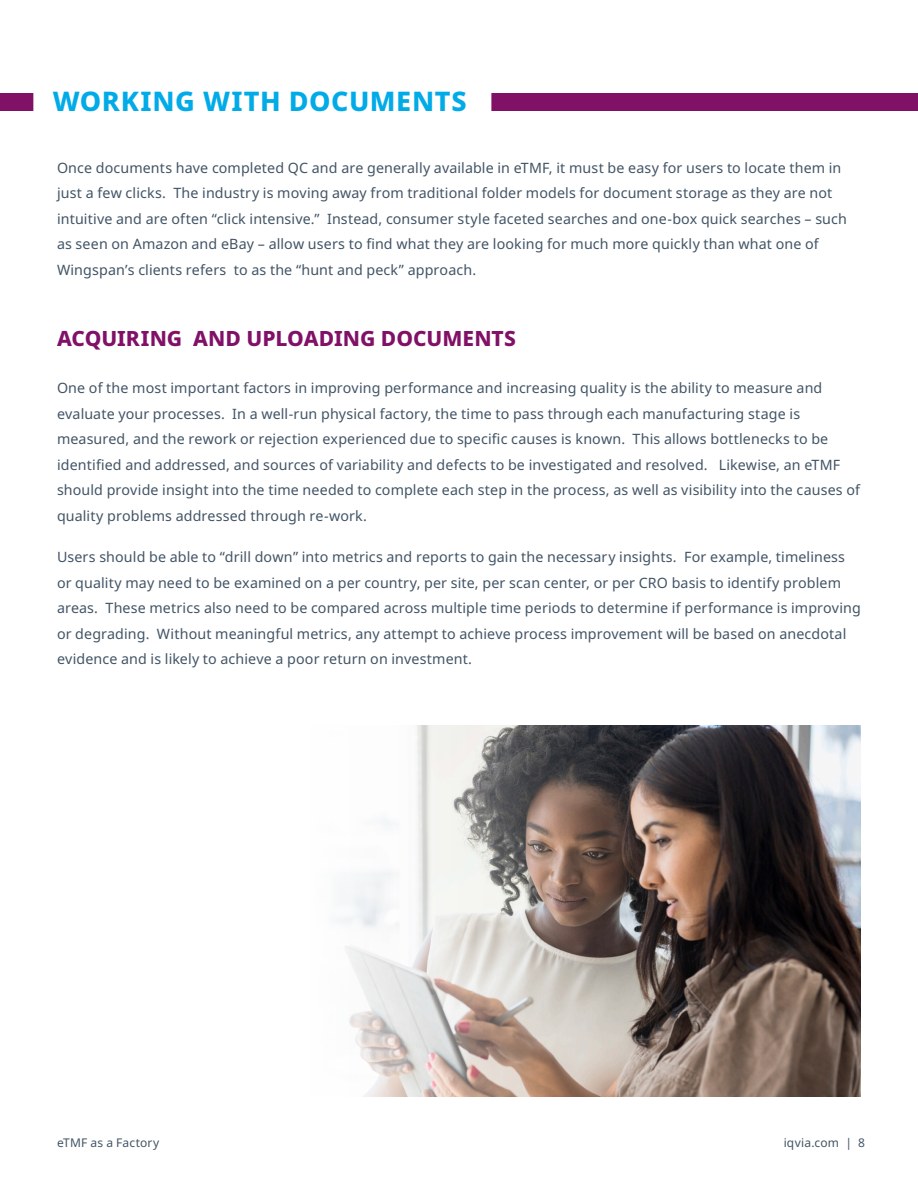
<style>
.page{position:relative;width:918px;height:1188px;background:#fff}
.page>*{position:absolute;margin:0;border:0;box-sizing:border-box;transform-origin:0 0}
.t1{font:800 27px "Noto Sans";letter-spacing:.02em;color:#00abe7}
.t2{font:800 21px "Noto Sans";color:#811067}
.t3{font:14.25px/25.5px "Noto Sans";letter-spacing:.01em;color:#425465}
.t4{font:12px "Noto Sans";letter-spacing:.015em;color:#425465}
</style>
<div class="page">
<div style="left:491px;top:93px;width:427px;height:18px;background:#811067"></div>
<div style="left:0;top:93px;width:33px;height:18px;background:#811067"></div>
<img style="left:336px;top:725px;width:525px;height:372px">
<h1 class="t1" style="left:53px;top:82px;width:416px">WORKING WITH DOCUMENTS</h1>
<p class="t3" style="left:57px;top:155px;width:792px">Once documents have completed QC and are generally available in eTMF, it must be easy for users to locate them in just a few clicks. The industry is moving away from traditional folder models for document storage as they are not intuitive and are often “click intensive.” Instead, consumer style faceted searches and one-box quick searches – such as seen on Amazon and eBay – allow users to find what they are looking for much more quickly than what one of Wingspan’s clients refers to as the “hunt and peck” approach.</p>
<h2 class="t2" style="left:57px;top:323px;width:461px">ACQUIRING AND UPLOADING DOCUMENTS</h2>
<p class="t3" style="left:57px;top:376px;width:805px">One of the most important factors in improving performance and increasing quality is the ability to measure and evaluate your processes. In a well-run physical factory, the time to pass through each manufacturing stage is measured, and the rework or rejection experienced due to specific causes is known. This allows bottlenecks to be identified and addressed, and sources of variability and defects to be investigated and resolved. Likewise, an eTMF should provide insight into the time needed to complete each step in the process, as well as visibility into the causes of quality problems addressed through re-work.</p>
<p class="t3" style="left:57px;top:545px;width:805px">Users should be able to “drill down” into metrics and reports to gain the necessary insights. For example, timeliness or quality may need to be examined on a per country, per site, per scan center, or per CRO basis to identify problem areas. These metrics also need to be compared across multiple time periods to determine if performance is improving or degrading. Without meaningful metrics, any attempt to achieve process improvement will be based on anecdotal evidence and is likely to achieve a poor return on investment.</p>
<p class="t4" style="left:57px;top:1135px;width:104px">eTMF as a Factory</p>
<p class="t4" style="left:784px;top:1135px;width:83px">iqvia.com | 8</p>
</div>
